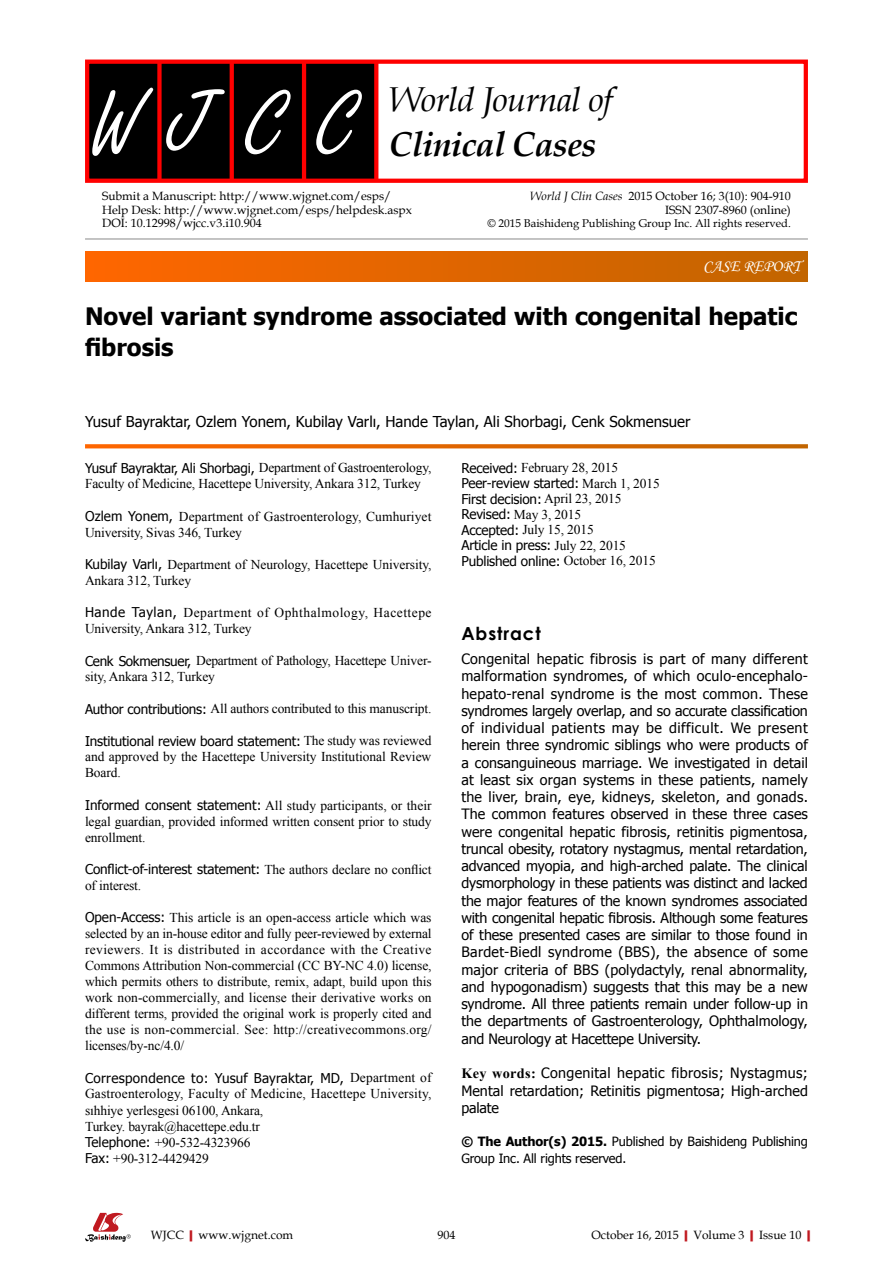
<style>
.page{position:relative;width:893px;height:1263px;background:#fff}
.page>*{position:absolute;margin:0;border:0;box-sizing:border-box;transform-origin:0 0}
.t1{font:94.5px "Freestyle Script";color:#fff;scale:.95 1}
.t2{font:italic 34.5px "Book Antiqua";letter-spacing:-.02em;color:#000}
.t3{font:italic 700 34.5px "Book Antiqua";letter-spacing:-.02em;color:#000}
.t4{font:700 24px/31.5px "Tahoma";color:#000}
.t5{font:700 18px "Century Gothic";letter-spacing:.05em;color:#000}
.t6{font:16.5px "Monotype Corsiva";color:#fff}
.t7{font:15px "Tahoma";color:#000}
.t8{font:14.25px/17.2px "Tahoma";letter-spacing:.005em;color:#000;text-align:justify}
.t9{font:13.5px/16px "Times New Roman";letter-spacing:-.01em;color:#000}
.t10{font:13.5px/15.5px "Tahoma";letter-spacing:-.01em;color:#000}
.t11{font:13.5px/16px "Times New Roman";letter-spacing:.035em;color:#000}
.t12{font:12.75px/17.2px "Tahoma";letter-spacing:-.01em;color:#000}
.t13{font:12px/13.5px "Book Antiqua";color:#000}
.t14{font:11.25px "Book Antiqua";color:#000}
.s1{font-style:italic}
.s2{font-family:"Tahoma"}
.s3{font-family:"Times New Roman"}
.s4{font-family:"Times New Roman";font-weight:700}
.s5{font-weight:700}
.s6{font-weight:700;color:#c01920}
</style>
<div class="page">
<div style="left:85px;top:252px;width:723px;height:29px;background:linear-gradient(to right,#f60,#c16500)"></div>
<hr style="left:85px;top:239px;width:723px;height:1px;background:#898989">
<svg style="left:85px;top:444px;width:723px;height:4px;background:#e16d0d"></svg>
<svg style="left:85px;top:1213px;width:46px;height:29px"></svg>
<div style="left:87px;top:61px;width:289px;height:121px;background:#000"></div>
<div style="left:157px;top:61px;width:5px;height:121px;background:#f00"></div>
<svg style="left:230px;top:65px;width:4px;height:113px"></svg>
<hr style="left:302px;top:61px;width:4px;height:121px;background:#f00">
<svg style="left:374px;top:65px;width:4px;height:113px"></svg>
<div style="left:85px;top:60px;width:723px;height:123px;border:4px solid #f00"></div>
<p class="t1" style="left:90px;top:72px;width:282px">WJCC</p>
<p class="t2" style="left:389px;top:75px;width:225px">World Journal of</p>
<p class="t3" style="left:389px;top:121px;width:209px">Clinical Cases</p>
<p class="t13" style="left:102px;top:189px;width:311px">Submit a Manuscript: http://www.wjgnet.com/esps/<br>Help Desk: http://www.wjgnet.com/esps/helpdesk.aspx<br>DOI: 10.12998/wjcc.v3.i10.904</p>
<p class="t13" style="left:530px;top:189px;width:262px;text-align:right"><span class="s1">World J Clin Cases</span> 2015 October 16; 3(10): 904-910<br>ISSN 2307-8960 (online)</p>
<p class="t14" style="left:487px;top:215px;width:305px">© 2015 Baishideng Publishing Group Inc. All rights reserved.</p>
<p class="t6" style="left:703px;top:256px;width:99px">CASE REPORT</p>
<p class="t4" style="left:85px;top:298px;width:714px">Novel variant syndrome associated with congenital hepatic fibrosis</p>
<p class="t7" style="left:85px;top:412px;width:607px">Yusuf Bayraktar, Ozlem Yonem, Kubilay Varlı, Hande Taylan, Ali Shorbagi, Cenk Sokmensuer</p>
<p class="t9" style="left:85px;top:460px;width:348px"><span class="s2">Yusuf Bayraktar, Ali Shorbagi,</span> Department of Gastroenterology,<br>Faculty of Medicine, Hacettepe University, Ankara 312, Turkey</p>
<p class="t9" style="left:85px;top:508px;width:348px"><span class="s2">Ozlem Yonem,</span> Department of Gastroenterology, Cumhuriyet<br>University, Sivas 346, Turkey</p>
<p class="t9" style="left:85px;top:556px;width:348px"><span class="s2">Kubilay Varlı,</span> Department of Neurology, Hacettepe University,<br>Ankara 312, Turkey</p>
<p class="t11" style="left:85px;top:604px;width:348px"><span class="s2">Hande Taylan,</span> Department of Ophthalmology, Hacettepe<br>University, Ankara 312, Turkey</p>
<p class="t9" style="left:85px;top:652px;width:348px"><span class="s2">Cenk Sokmensuer,</span> Department of Pathology, Hacettepe Univer&shy;sity, Ankara 312, Turkey</p>
<p class="t9" style="left:85px;top:700px;width:348px"><span class="s2">Author contributions:</span> All authors contributed to this manuscript.</p>
<p class="t9" style="left:85px;top:733px;width:348px;text-align:justify"><span class="s2">Institutional review board statement:</span> The study was reviewed and approved by the Hacettepe University Institutional Review Board.</p>
<p class="t9" style="left:85px;top:797px;width:348px;text-align:justify"><span class="s2">Informed consent statement:</span> All study participants, or their legal guardian, provided informed written consent prior to study enrollment.</p>
<p class="t9" style="left:85px;top:862px;width:348px;line-height:15.6px"><span class="s2">Conflict-of-interest statement:</span> The authors declare no conflict of interest.</p>
<p class="t9" style="left:85px;top:909px;width:348px;text-align:justify"><span class="s2">Open-Access:</span> This article is an open-access article which was selected by an in-house editor and fully peer-reviewed by external reviewers. It is distributed in accordance with the Creative Commons Attribution Non-commercial (CC BY-NC 4.0) license, which permits others to distribute, remix, adapt, build upon this work non-commercially, and license their derivative works on different terms, provided the original work is properly cited and the use is non-commercial. See: http://creativecommons.org/ licenses/by-nc/4.0/</p>
<p class="t9" style="left:85px;top:1070px;width:348px"><span class="s2">Correspondence to: Yusuf Bayraktar, MD,</span> Department of Gastroenterology, Faculty of Medicine, Hacettepe University, sıhhiye yerlesgesi 06100, Ankara,<br>Turkey. bayrak@hacettepe.edu.tr<br><span class="s2">Telephone:</span> +90-532-4323966<br><span class="s2">Fax:</span> +90-312-4429429</p>
<p class="t10" style="left:461px;top:459px;width:200px">Received: <span class="s3">February 28, 2015<br></span>Peer-review started: <span class="s3">March 1, 2015<br></span>First decision: <span class="s3">April 23, 2015<br></span>Revised: <span class="s3">May 3, 2015<br></span>Accepted: <span class="s3">July 15, 2015<br></span>Article in press: <span class="s3">July 22, 2015<br></span>Published online: <span class="s3">October 16, 2015</span></p>
<p class="t5" style="left:461px;top:620px;width:81px">Abstract</p>
<p class="t8" style="left:461px;top:650px;width:348px">Congenital hepatic fibrosis is part of many different malformation syndromes, of which oculo-encephalo&shy;hepato-renal syndrome is the most common. These syndromes largely overlap, and so accurate classification of individual patients may be difficult. We present herein three syndromic siblings who were products of a consanguineous marriage. We investigated in detail at least six organ systems in these patients, namely the liver, brain, eye, kidneys, skeleton, and gonads.<br>The common features observed in these three cases were congenital hepatic fibrosis, retinitis pigmentosa, truncal obesity, rotatory nystagmus, mental retardation, advanced myopia, and high-arched palate. The clinical dysmorphology in these patients was distinct and lacked the major features of the known syndromes associated with congenital hepatic fibrosis. Although some features of these presented cases are similar to those found in Bardet-Biedl syndrome (BBS), the absence of some major criteria of BBS (polydactyly, renal abnormality, and hypogonadism) suggests that this may be a new syndrome. All three patients remain under follow-up in the departments of Gastroenterology, Ophthalmology, and Neurology at Hacettepe University.</p>
<p class="t8" style="left:461px;top:1064px;width:348px"><span class="s4">Key words:</span> Congenital hepatic fibrosis; Nystagmus; Mental retardation; Retinitis pigmentosa; High-arched palate</p>
<p class="t12" style="left:461px;top:1132px;width:348px"><span class="s5">© The Author(s) 2015.</span> Published by Baishideng Publishing<br>Group Inc. All rights reserved.</p>
<p class="t13" style="left:151px;top:1227px;width:144px">WJCC<span class="s6">|</span>www.wjgnet.com</p>
<p class="t13" style="left:437px;top:1227px;width:19px">904</p>
<p class="t13" style="left:591px;top:1227px;width:226px">October 16, 2015<span class="s6">|</span>Volume 3<span class="s6">|</span>Issue 10<span class="s6">|</span></p>
</div>
